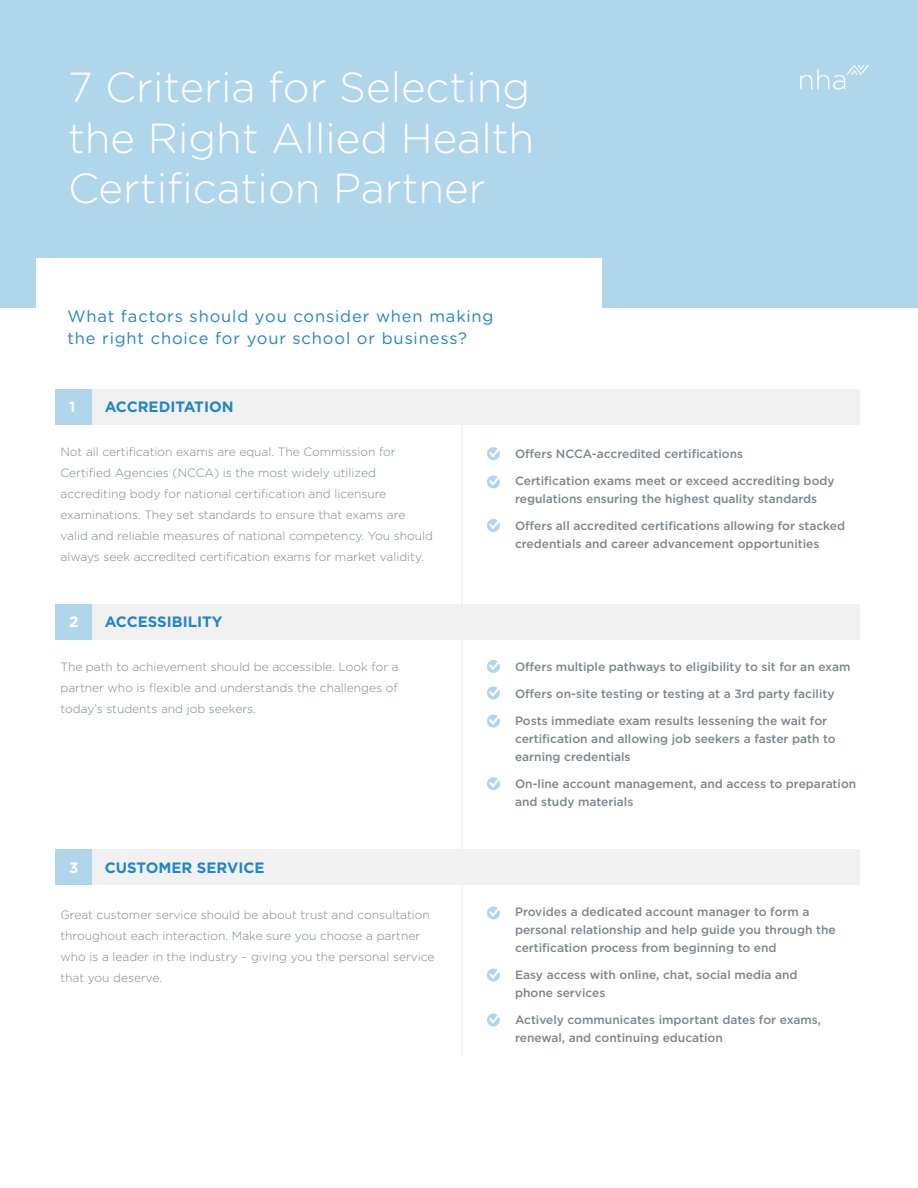
<style>
.page{position:relative;width:918px;height:1188px;background:#fff}
.page>*{position:absolute;margin:0;border:0;box-sizing:border-box;transform-origin:0 0}
.t1{font:300 42px/50.4px "Gotham Rounded";color:#fff;text-align:justify}
.t2{font:16.5px/22.5px "Gotham Rounded";letter-spacing:.05em;color:#2086c6}
.t3{font:700 15px "Gotham";color:#2086c6}
.t4{font:700 15px "Gotham";color:#fff}
.t5{font:500 12px/18px "Gotham";color:#7c868c}
.t6{font:300 12px/21px "Gotham";color:#7c868c}
</style>
<div class="page">
<hr style="left:462px;top:406px;width:1px;height:650px;background:#ebebec">
<div style="left:0;top:0;width:918px;height:307px;background:#b0d6eb"></div>
<div style="left:36px;top:259px;width:566px;height:65px;background:#fff"></div>
<div style="left:56px;top:389px;width:804px;height:35px;background:#f1f1f2"></div>
<div style="left:56px;top:389px;width:36px;height:35px;background:#b0d6eb"></div>
<svg style="left:487px;top:447px;width:13px;height:13px"></svg>
<svg style="left:487px;top:475px;width:13px;height:13px"></svg>
<svg style="left:487px;top:519px;width:13px;height:13px"></svg>
<div style="left:56px;top:604px;width:804px;height:35px;background:#f1f1f2"></div>
<div style="left:56px;top:604px;width:36px;height:35px;background:#b0d6eb"></div>
<svg style="left:487px;top:660px;width:13px;height:13px"></svg>
<svg style="left:487px;top:715px;width:13px;height:13px"></svg>
<svg style="left:487px;top:777px;width:13px;height:13px"></svg>
<svg style="left:487px;top:686px;width:13px;height:13px"></svg>
<svg style="left:800px;top:65px;width:69px;height:25px"></svg>
<div style="left:56px;top:849px;width:804px;height:36px;background:#f1f1f2"></div>
<div style="left:56px;top:849px;width:36px;height:36px;background:#b0d6eb"></div>
<svg style="left:487px;top:906px;width:13px;height:13px"></svg>
<svg style="left:487px;top:969px;width:13px;height:13px"></svg>
<svg style="left:487px;top:1013px;width:13px;height:13px"></svg>
<h1 class="t1" style="left:68px;top:60px;width:468px">7 Criteria for Selecting the Right Allied Health Certification Partner</h1>
<h2 class="t2" style="left:68px;top:304px;width:427px">What factors should you consider when making the right choice for your school or business?</h2>
<p class="t4" style="left:69px;top:398px;width:8px">1</p>
<p class="t3" style="left:105px;top:398px;width:130px">ACCREDITATION</p>
<p class="t6" style="left:60px;top:441px;width:374px">Not all certification exams are equal. The Commission for Certified Agencies (NCCA) is the most widely utilized accrediting body for national certification and licensure examinations. They set standards to ensure that exams are valid and reliable measures of national competency. You should always seek accredited certification exams for market validity.</p>
<p class="t5" style="left:515px;top:445px;width:230px">Offers NCCA-accredited certifications</p>
<p class="t5" style="left:515px;top:472px;width:321px">Certification exams meet or exceed accrediting body regulations ensuring the highest quality standards</p>
<p class="t5" style="left:515px;top:517px;width:332px">Offers all accredited certifications allowing for stacked credentials and career advancement opportunities</p>
<p class="t4" style="left:69px;top:613px;width:11px">2</p>
<p class="t3" style="left:105px;top:613px;width:119px">ACCESSIBILITY</p>
<p class="t6" style="left:60px;top:656px;width:340px;text-align:justify">The path to achievement should be accessible. Look for a partner who is flexible and understands the challenges of today’s students and job seekers.</p>
<p class="t5" style="left:515px;top:657px;width:337px">Offers multiple pathways to eligibility to sit for an exam</p>
<p class="t5" style="left:515px;top:684px;width:321px">Offers on-site testing or testing at a 3rd party facility</p>
<p class="t5" style="left:515px;top:711px;width:322px">Posts immediate exam results lessening the wait for certification and allowing job seekers a faster path to earning credentials</p>
<p class="t5" style="left:515px;top:774px;width:343px">On-line account management, and access to preparation and study materials</p>
<p class="t4" style="left:69px;top:859px;width:11px">3</p>
<p class="t3" style="left:105px;top:859px;width:161px">CUSTOMER SERVICE</p>
<p class="t6" style="left:60px;top:904px;width:376px">Great customer service should be about trust and consultation throughout each interaction. Make sure you choose a partner who is a leader in the industry – giving you the personal service that you deserve.</p>
<p class="t5" style="left:515px;top:903px;width:322px">Provides a dedicated account manager to form a personal relationship and help guide you through the certification process from beginning to end</p>
<p class="t5" style="left:515px;top:966px;width:284px">Easy access with online, chat, social media and phone services</p>
<p class="t5" style="left:515px;top:1011px;width:308px">Actively communicates important dates for exams, renewal, and continuing education</p>
</div>
